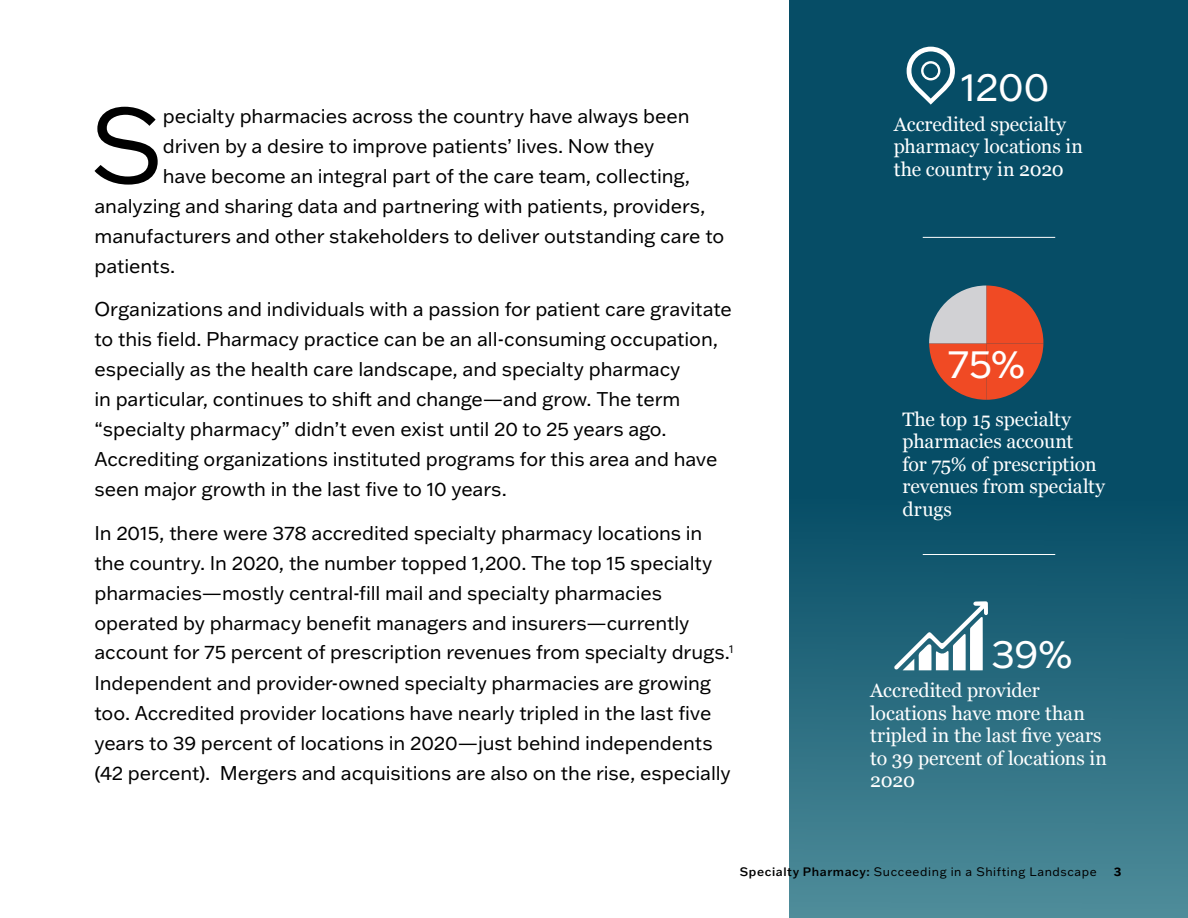
<style>
.page{position:relative;width:1188px;height:918px;background:#fff}
.page>*{position:absolute;margin:0;border:0;box-sizing:border-box;transform-origin:0 0}
.t1{font:103.35px "Franklin Gothic ATF";color:#000}
.t2{font:39.6px "Franklin Gothic ATF";letter-spacing:-.01em;color:#fff}
.t3{font:19.5px/30px "Franklin Gothic ATF";letter-spacing:-.005em;color:#000}
.t4{font:19.5px/22.5px "Georgia";letter-spacing:-.005em;color:#fff}
.t5{font:12px "Franklin Gothic ATF";letter-spacing:.05em;color:#000}
.t6{font:700 12px "Franklin Gothic ATF";color:#000}
.s1{font-weight:500}
</style>
<div class="page">
<svg style="left:790px;top:0;width:398px;height:918px;background:#175c72"></svg>
<svg style="left:929px;top:286px;width:114px;height:114px;background:#b66555"></svg>
<hr style="left:923px;top:237px;width:132px;height:1px;background:#fff">
<hr style="left:923px;top:554px;width:132px;height:1px;background:#fff">
<svg style="left:907px;top:47px;width:48px;height:58px"></svg>
<svg style="left:894px;top:601px;width:94px;height:69px"></svg>
<h1 class="t1" style="left:90px;top:77px;width:74px">S</h1>
<p class="t3" style="left:163px;top:100px;width:528px">pecialty pharmacies across the country have always been</p>
<p class="t3" style="left:163px;top:130px;width:493px">driven by a desire to improve patients’ lives. Now they</p>
<p class="t3" style="left:163px;top:160px;width:529px">have become an integral part of the care team, collecting,</p>
<p class="t3" style="left:95px;top:190px;width:613px">analyzing and sharing data and partnering with patients, providers,</p>
<p class="t3" style="left:95px;top:220px;width:631px">manufacturers and other stakeholders to deliver outstanding care to</p>
<p class="t3" style="left:95px;top:250px;width:82px">patients.</p>
<p class="t3" style="left:95px;top:294px;width:639px">Organizations and individuals with a passion for patient care gravitate to this field. Pharmacy practice can be an all-consuming occupation, especially as the health care landscape, and specialty pharmacy<br>in particular, continues to shift and change—and grow. The term “specialty pharmacy” didn’t even exist until 20 to 25 years ago.<br>Accrediting organizations instituted programs for this area and have seen major growth in the last five to 10 years.</p>
<p class="t3" style="left:94px;top:517px;width:641px">In 2015, there were 378 accredited specialty pharmacy locations in the country. In 2020, the number topped 1,200. The top 15 specialty pharmacies—mostly central-fill mail and specialty pharmacies operated by pharmacy benefit managers and insurers—currently account for 75 percent of prescription revenues from specialty drugs.<sup>1<br></sup>Independent and provider-owned specialty pharmacies are growing too. Accredited provider locations have nearly tripled in the last five years to 39 percent of locations in 2020—just behind independents (42 percent). Mergers and acquisitions are also on the rise, especially</p>
<h2 class="t2" style="left:961px;top:60px;width:90px">1200</h2>
<p class="t4" style="left:894px;top:112px;width:191px">Accredited specialty pharmacy locations in the country in 2020</p>
<h2 class="t2" style="left:948px;top:338px;width:79px">75%</h2>
<p class="t4" style="left:903px;top:407px;width:204px">The top 15 specialty pharmacies account<br>for 75% of prescription revenues from specialty drugs</p>
<h2 class="t2" style="left:991px;top:627px;width:83px">39%</h2>
<p class="t4" style="left:870px;top:679px;width:238px">Accredited provider locations have more than tripled in the last five years to 39 percent of locations in<br>2020</p>
<p class="t5" style="left:740px;top:864px;width:358px"><span class="s1">Specialty Pharmacy:</span> Succeeding in a Shifting Landscape</p>
<p class="t6" style="left:1114px;top:864px;width:9px">3</p>
</div>
